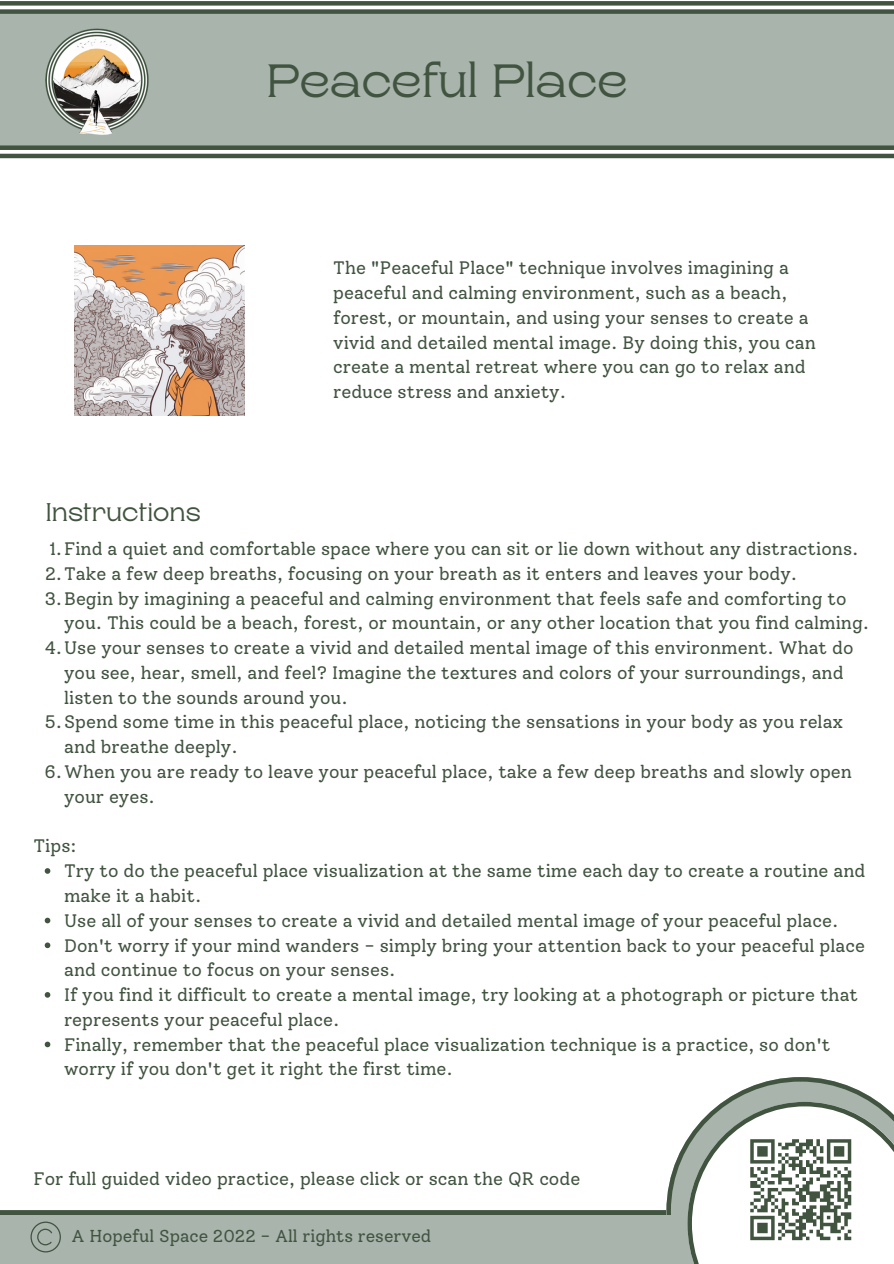
<style>
.page{position:relative;width:894px;height:1264px;background:#fff}
.page>*{position:absolute;margin:0;border:0;box-sizing:border-box;transform-origin:0 0}
.t1{font:46.5px "Rasputin";color:#415440}
.t2{font:25.5px "Rasputin";color:#415440}
.t3{font:18px/24.8px "Solway";color:#415440}
.t4{font:17.25px "Solway";color:#415440}
</style>
<div class="page">
<div style="left:0;top:14px;width:892px;height:134px;background:#a8b4ac"></div>
<svg style="left:0;top:1210px;width:665px;height:5px;background:#445743"></svg>
<div style="left:0;top:1215px;width:840px;height:48px;background:#a8b4ac"></div>
<div style="left:0;top:145px;width:893px;height:5px;background:#415440"></div>
<hr style="left:0;top:154px;width:893px;height:4px;background:#415440">
<div style="left:0;top:1px;width:893px;height:5px;background:#415440"></div>
<div style="left:0;top:9px;width:893px;height:5px;background:#415440"></div>
<svg style="left:30px;top:1221px;width:31px;height:31px"></svg>
<img style="left:30px;top:28px;width:129px;height:118px">
<svg style="left:45px;top:868px;width:5px;height:5px"></svg>
<svg style="left:45px;top:917px;width:5px;height:6px"></svg>
<svg style="left:45px;top:942px;width:5px;height:6px"></svg>
<svg style="left:45px;top:992px;width:5px;height:5px"></svg>
<svg style="left:45px;top:1041px;width:5px;height:6px"></svg>
<img style="left:74px;top:246px;width:170px;height:170px">
<svg style="left:666px;top:1077px;width:227px;height:186px"></svg>
<h1 class="t1" style="left:266px;top:55px;width:362px">Peaceful Place</h1>
<h2 class="t2" style="left:46px;top:498px;width:156px">Instructions</h2>
<p class="t3" style="left:333px;top:255px;width:484px">The "Peaceful Place" technique involves imagining a peaceful and calming environment, such as a beach, forest, or mountain, and using your senses to create a vivid and detailed mental image. By doing this, you can create a mental retreat where you can go to relax and reduce stress and anxiety.</p>
<p class="t3" style="left:49px;top:536px;width:810px">1.Find a quiet and comfortable space where you can sit or lie down without any distractions.</p>
<p class="t3" style="left:45px;top:561px;width:753px">2.Take a few deep breaths, focusing on your breath as it enters and leaves your body.</p>
<p class="t3" style="left:45px;top:586px;width:803px">3.Begin by imagining a peaceful and calming environment that feels safe and comforting to</p>
<p class="t3" style="left:64px;top:610px;width:806px">you. This could be a beach, forest, or mountain, or any other location that you find calming.</p>
<p class="t3" style="left:45px;top:635px;width:810px">4.Use your senses to create a vivid and detailed mental image of this environment. What do</p>
<p class="t3" style="left:64px;top:660px;width:780px">you see, hear, smell, and feel? Imagine the textures and colors of your surroundings, and</p>
<p class="t3" style="left:64px;top:685px;width:285px">listen to the sounds around you.</p>
<p class="t3" style="left:45px;top:709px;width:799px">5.Spend some time in this peaceful place, noticing the sensations in your body as you relax</p>
<p class="t3" style="left:64px;top:734px;width:175px">and breathe deeply.</p>
<p class="t3" style="left:44px;top:759px;width:808px">6.When you are ready to leave your peaceful place, take a few deep breaths and slowly open</p>
<p class="t3" style="left:64px;top:784px;width:92px">your eyes.</p>
<p class="t3" style="left:33px;top:833px;width:45px">Tips:</p>
<p class="t3" style="left:64px;top:858px;width:802px">Try to do the peaceful place visualization at the same time each day to create a routine and make it a habit.<br>Use all of your senses to create a vivid and detailed mental image of your peaceful place.<br>Don't worry if your mind wanders - simply bring your attention back to your peaceful place and continue to focus on your senses.<br>If you find it difficult to create a mental image, try looking at a photograph or picture that represents your peaceful place.<br>Finally, remember that the peaceful place visualization technique is a practice, so don't worry if you don't get it right the first time.</p>
<p class="t3" style="left:33px;top:1166px;width:548px">For full guided video practice, please click or scan the QR code</p>
<p class="t4" style="left:72px;top:1225px;width:361px">A Hopeful Space 2022 - All rights reserved</p>
</div>
